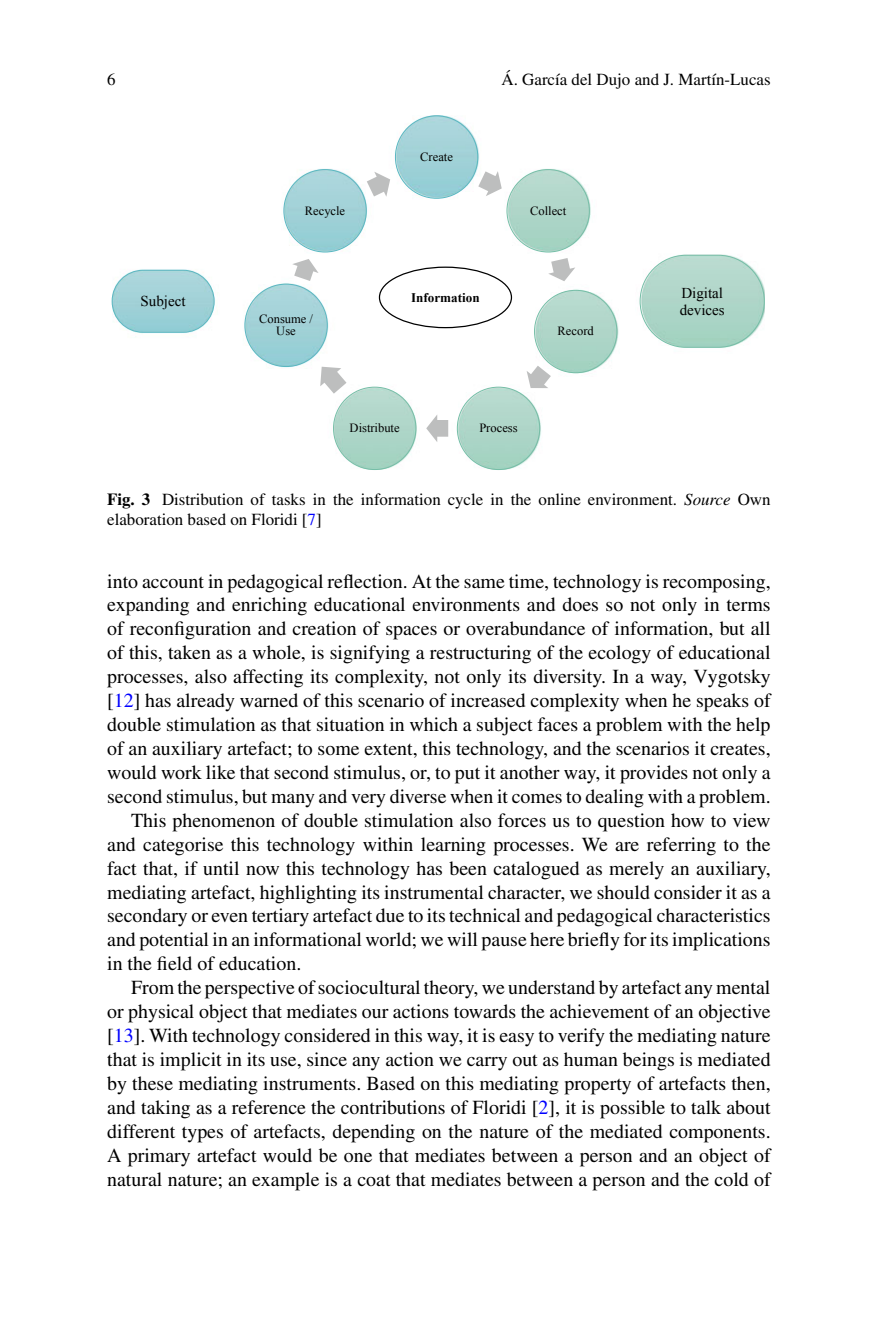
<style>
.page{position:relative;width:879px;height:1333px;background:#fff}
.page>*{position:absolute;margin:0;border:0;box-sizing:border-box;transform-origin:0 0}
.t1{font:20px "Times";color:#000}
.t2{font:17px/20px "Times";color:#000}
.t3{font:15px/17.6px "Times New Roman";color:#000}
.t4{font:700 13.2px "Times New Roman";color:#000}
.t5{font:12.6px/12.6px "Times New Roman";color:#000;text-align:center}
.s1{font-weight:700}
.s2{font-style:italic}
.s3{color:#00f}
</style>
<div class="page">
<img style="left:112px;top:116px;width:652px;height:353px">
<div style="left:395px;top:116px;width:83px;height:82px;border:1px solid #5ab7c1;border-radius:50%"></div>
<svg style="left:478px;top:171px;width:24px;height:25px"></svg>
<div style="left:507px;top:169px;width:82px;height:83px;border:1px solid #76bea7;border-radius:50%"></div>
<svg style="left:548px;top:258px;width:27px;height:23px"></svg>
<div style="left:534px;top:290px;width:83px;height:83px;border:1px solid #76bea7;border-radius:50%"></div>
<svg style="left:526px;top:365px;width:25px;height:23px"></svg>
<div style="left:457px;top:387px;width:83px;height:83px;border:1px solid #76bea7;border-radius:50%"></div>
<svg style="left:426px;top:414px;width:22px;height:28px"></svg>
<div style="left:333px;top:387px;width:83px;height:83px;border:1px solid #76bea7;border-radius:50%"></div>
<svg style="left:320px;top:367px;width:26px;height:26px"></svg>
<div style="left:245px;top:284px;width:83px;height:83px;border:1px solid #5ab7c1;border-radius:50%"></div>
<svg style="left:292px;top:259px;width:26px;height:22px"></svg>
<div style="left:284px;top:169px;width:82px;height:83px;border:1px solid #5ab7c1;border-radius:50%"></div>
<svg style="left:367px;top:172px;width:23px;height:25px"></svg>
<div style="left:379px;top:267px;width:132px;height:60px;background:#fff;border-radius:50%"></div>
<div style="left:379px;top:266px;width:133px;height:62px;border:1px solid #000;border-radius:50%"></div>
<div style="left:112px;top:270px;width:102px;height:62px;border:1px solid #5ab7c1;border-radius:31px"></div>
<div style="left:640px;top:255px;width:124px;height:92px;border:1px solid #76bea7;border-radius:46px"></div>
<p class="t2" style="left:107px;top:71px;width:10px">6</p>
<p class="t2" style="left:501px;top:71px;width:271px">Á. García del Dujo and J. Martín-Lucas</p>
<p class="t5" style="left:305px;top:204px;width:42px">Recycle</p>
<p class="t5" style="left:420px;top:150px;width:34px">Create</p>
<p class="t5" style="left:530px;top:204px;width:38px">Collect</p>
<p class="t3" style="left:141px;top:292px;width:47px">Subject</p>
<p class="t3" style="left:680px;top:284px;width:47px">Digital devices</p>
<p class="t4" style="left:411px;top:290px;width:70px">Information</p>
<p class="t5" style="left:259px;top:312px;width:55px">Consume /<br>Use</p>
<p class="t5" style="left:557px;top:325px;width:38px">Record</p>
<p class="t5" style="left:350px;top:421px;width:52px">Distribute</p>
<p class="t5" style="left:479px;top:421px;width:40px">Process</p>
<p class="t2" style="left:107px;top:491px;width:665px"><span class="s1">Fig. 3</span> Distribution of tasks in the information cycle in the online environment. <span class="s2">Source</span> Own elaboration based on Floridi [<span class="s3">7</span>]</p>
<p class="t1" style="left:107px;top:573px;width:665px">into account in pedagogical reflection. At the same time, technology is recomposing,</p>
<p class="t1" style="left:107px;top:597px;width:665px">expanding and enriching educational environments and does so not only in terms</p>
<p class="t1" style="left:107px;top:621px;width:665px">of reconfiguration and creation of spaces or overabundance of information, but all</p>
<p class="t1" style="left:107px;top:645px;width:665px">of this, taken as a whole, is signifying a restructuring of the ecology of educational</p>
<p class="t1" style="left:107px;top:669px;width:665px">processes, also affecting its complexity, not only its diversity. In a way, Vygotsky</p>
<p class="t1" style="left:107px;top:693px;width:665px">[<span class="s3">12</span>] has already warned of this scenario of increased complexity when he speaks of</p>
<p class="t1" style="left:107px;top:717px;width:665px">double stimulation as that situation in which a subject faces a problem with the help</p>
<p class="t1" style="left:107px;top:741px;width:665px">of an auxiliary artefact; to some extent, this technology, and the scenarios it creates,</p>
<p class="t1" style="left:107px;top:765px;width:665px">would work like that second stimulus, or, to put it another way, it provides not only a</p>
<p class="t1" style="left:107px;top:788px;width:665px">second stimulus, but many and very diverse when it comes to dealing with a problem.</p>
<p class="t1" style="left:131px;top:812px;width:641px">This phenomenon of double stimulation also forces us to question how to view</p>
<p class="t1" style="left:107px;top:836px;width:665px">and categorise this technology within learning processes. We are referring to the</p>
<p class="t1" style="left:107px;top:860px;width:665px">fact that, if until now this technology has been catalogued as merely an auxiliary,</p>
<p class="t1" style="left:107px;top:884px;width:665px">mediating artefact, highlighting its instrumental character, we should consider it as a</p>
<p class="t1" style="left:107px;top:908px;width:665px">secondary or even tertiary artefact due to its technical and pedagogical characteristics</p>
<p class="t1" style="left:107px;top:932px;width:665px">and potential in an informational world; we will pause here briefly for its implications</p>
<p class="t1" style="left:107px;top:956px;width:196px">in the field of education.</p>
<p class="t1" style="left:131px;top:980px;width:641px">From the perspective of sociocultural theory, we understand by artefact any mental</p>
<p class="t1" style="left:107px;top:1004px;width:665px">or physical object that mediates our actions towards the achievement of an objective</p>
<p class="t1" style="left:107px;top:1028px;width:665px">[<span class="s3">13</span>]. With technology considered in this way, it is easy to verify the mediating nature</p>
<p class="t1" style="left:107px;top:1051px;width:665px">that is implicit in its use, since any action we carry out as human beings is mediated</p>
<p class="t1" style="left:107px;top:1075px;width:665px">by these mediating instruments. Based on this mediating property of artefacts then,</p>
<p class="t1" style="left:107px;top:1099px;width:665px">and taking as a reference the contributions of Floridi [<span class="s3">2</span>], it is possible to talk about</p>
<p class="t1" style="left:107px;top:1123px;width:665px">different types of artefacts, depending on the nature of the mediated components.</p>
<p class="t1" style="left:107px;top:1147px;width:665px">A primary artefact would be one that mediates between a person and an object of</p>
<p class="t1" style="left:107px;top:1171px;width:665px">natural nature; an example is a coat that mediates between a person and the cold of</p>
</div>
